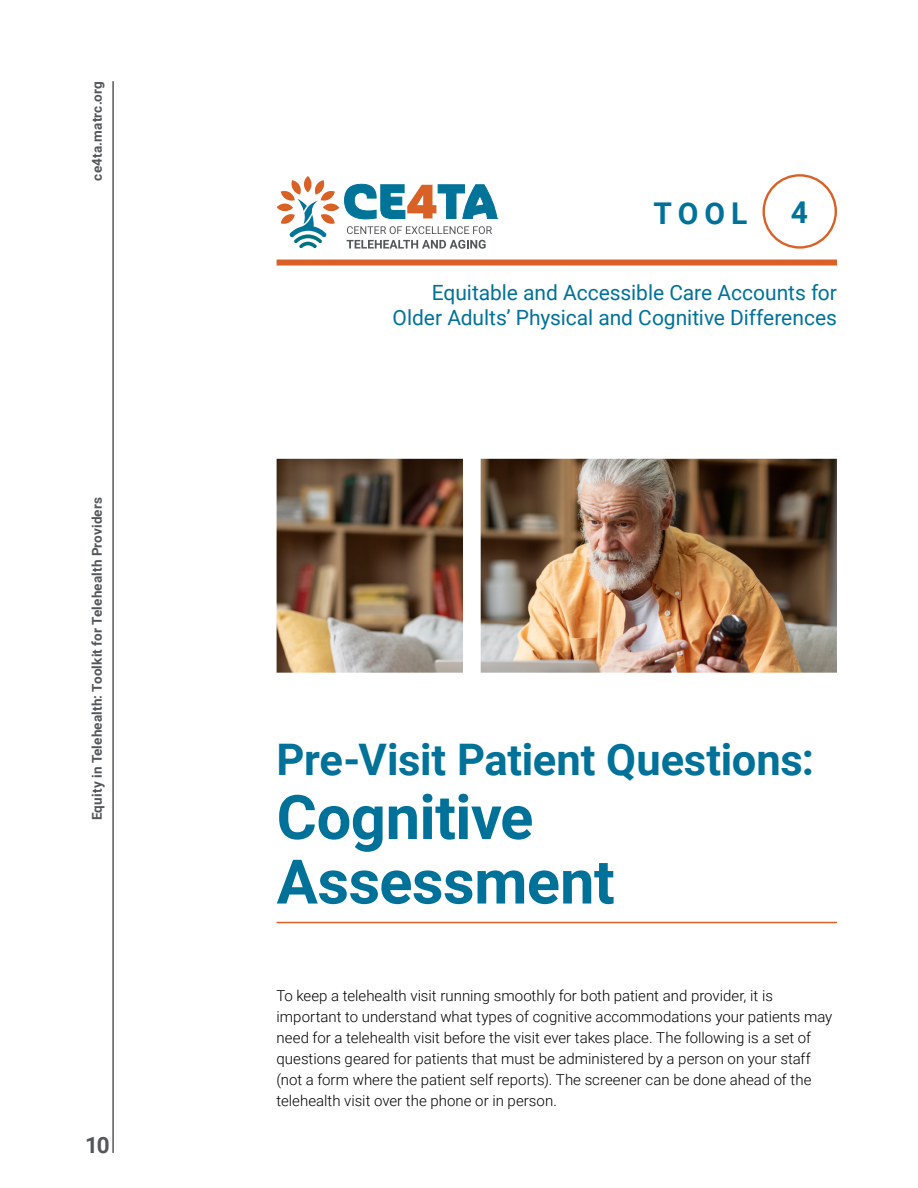
<style>
.page{position:relative;width:918px;height:1188px;background:#fff}
.page>*{position:absolute;margin:0;border:0;box-sizing:border-box;transform-origin:0 0}
.t1{font:700 61.5px/64.5px "Roboto";letter-spacing:-.01em;color:#007299}
.t2{font:700 43.5px "Roboto";letter-spacing:-.005em;color:#007299}
.t3{font:700 30px "Roboto";color:#007299}
.t4{font:700 22.5px "Roboto";color:#54575a}
.t5{font:21px/25.3px "Roboto";letter-spacing:-.005em;color:#007299;text-align:right}
.Main_Text{font:300 15px/21px "Roboto";color:#000}
.t6{font:700 13.5px "Roboto";letter-spacing:.01em;color:#54575a}
</style>
<div class="page">
<hr style="left:112px;top:81px;width:2px;height:1072px;background:#54575a">
<img style="left:277px;top:459px;width:560px;height:214px">
<hr style="left:277px;top:922px;width:560px;height:1px;background:#da6027">
<div style="left:277px;top:260px;width:560px;height:6px;background:#da6027"></div>
<svg style="left:277px;top:176px;width:221px;height:73px"></svg>
<div style="left:763px;top:174px;width:74px;height:75px;border:2px solid #da6027;border-radius:50%"></div>
<hr style="left:917px;top:81px;width:1px;height:827px;background:#007299">
<p class="t6" style="left:87px;top:181px;width:101px;rotate:-90deg">ce4ta.matrc.org</p>
<p class="t6" style="left:87px;top:820px;width:325px;rotate:-90deg">Equity in Telehealth: Toolkit for Telehealth Providers</p>
<h3 class="t4" style="left:85px;top:1129px;width:26px">10</h3>
<p class="t3" style="left:654px;top:192px;width:95px">TOOL</p>
<p class="t3" style="left:791px;top:191px;width:19px">4</p>
<p class="t5" style="left:393px;top:279px;width:446px">Equitable and Accessible Care Accounts for<br>Older Adults’ Physical and Cognitive Differences</p>
<p class="t2" style="left:277px;top:729px;width:539px">Pre-Visit Patient Questions:</p>
<p class="t1" style="left:277px;top:783px;width:340px">Cognitive<br>Assessment</p>
<p class="Main_Text" style="left:277px;top:985px;width:557px">To keep a telehealth visit running smoothly for both patient and provider, it is important to understand what types of cognitive accommodations your patients may need for a telehealth visit before the visit ever takes place. The following is a set of questions geared for patients that must be administered by a person on your staff (not a form where the patient self reports). The screener can be done ahead of the telehealth visit over the phone or in person.</p>
</div>
